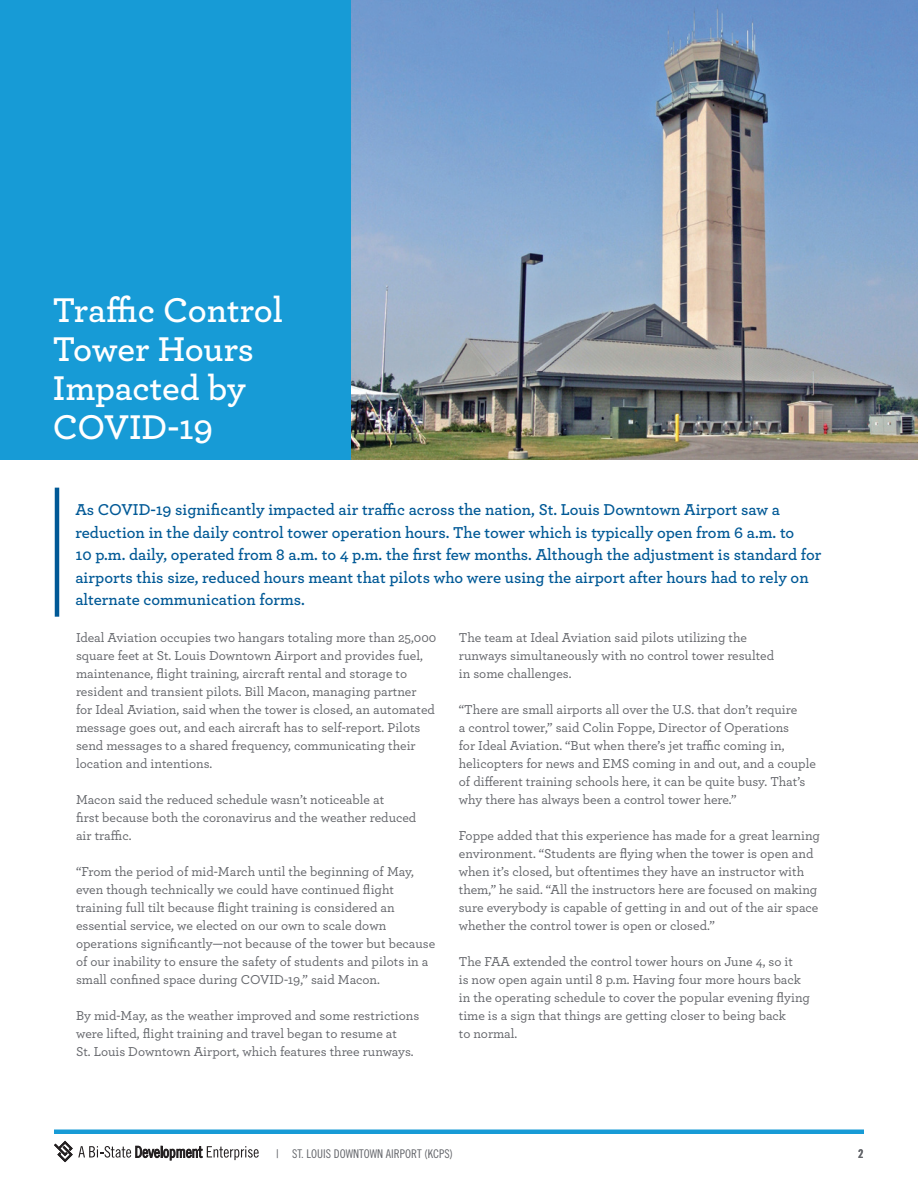
<style>
.page{position:relative;width:918px;height:1188px;background:#fff}
.page>*{position:absolute;margin:0;border:0;box-sizing:border-box;transform-origin:0 0}
.t1{font:600 36px/39px "Archer Pro";letter-spacing:-.005em;color:#fff}
.t2{font:600 16.5px/22.5px "Archer Pro";color:#005996}
.t3{font:500 13.5px/18px "Archer Pro";color:#63656a}
.t4{font:12px "Trade Gothic LT Std Cn 18";color:#63656a}
.t5{font:12px "Trade Gothic LT Std Bd Cn 20";color:#63656a}
</style>
<div class="page">
<hr style="left:54px;top:1130px;width:810px;height:4px;background:#179bd6">
<svg style="left:54px;top:1141px;width:205px;height:21px"></svg>
<div style="left:0;top:0;width:567px;height:459px;background:#179bd6"></div>
<img style="left:351px;top:0;width:567px;height:459px">
<hr style="left:55px;top:488px;width:4px;height:129px;background:#005996">
<p class="t1" style="left:53px;top:289px;width:232px">Traffic Control<br>Tower Hours<br>Impacted by<br>COVID-19</p>
<p class="t2" style="left:75px;top:498px;width:748px">As COVID-19 significantly impacted air traffic across the nation, St. Louis Downtown Airport saw a reduction in the daily control tower operation hours. The tower which is typically open from 6 a.m. to<br>10 p.m. daily, operated from 8 a.m. to 4 p.m. the first few months. Although the adjustment is standard for airports this size, reduced hours meant that pilots who were using the airport after hours had to rely on alternate communication forms.</p>
<p class="t3" style="left:76px;top:628px;width:362px">Ideal Aviation occupies two hangars totaling more than 25,000 square feet at St. Louis Downtown Airport and provides fuel, maintenance, flight training, aircraft rental and storage to resident and transient pilots. Bill Macon, managing partner<br>for Ideal Aviation, said when the tower is closed, an automated message goes out, and each aircraft has to self-report. Pilots send messages to a shared frequency, communicating their location and intentions.</p>
<p class="t3" style="left:76px;top:790px;width:342px">Macon said the reduced schedule wasn’t noticeable at<br>first because both the coronavirus and the weather reduced air traffic.</p>
<p class="t3" style="left:76px;top:862px;width:361px">“From the period of mid-March until the beginning of May, even though technically we could have continued flight training full tilt because flight training is considered an essential service, we elected on our own to scale down operations significantly—not because of the tower but because of our inability to ensure the safety of students and pilots in a small confined space during COVID-19,” said Macon.</p>
<p class="t3" style="left:76px;top:1006px;width:345px">By mid-May, as the weather improved and some restrictions were lifted, flight training and travel began to resume at<br>St. Louis Downtown Airport, which features three runways.</p>
<p class="t3" style="left:459px;top:628px;width:317px">The team at Ideal Aviation said pilots utilizing the runways simultaneously with no control tower resulted in some challenges.</p>
<p class="t3" style="left:459px;top:700px;width:359px">“There are small airports all over the U.S. that don’t require<br>a control tower,” said Colin Foppe, Director of Operations<br>for Ideal Aviation. “But when there’s jet traffic coming in, helicopters for news and EMS coming in and out, and a couple of different training schools here, it can be quite busy. That’s why there has always been a control tower here.”</p>
<p class="t3" style="left:459px;top:826px;width:363px">Foppe added that this experience has made for a great learning environment. “Students are flying when the tower is open and when it’s closed, but oftentimes they have an instructor with them,” he said. “All the instructors here are focused on making sure everybody is capable of getting in and out of the air space whether the control tower is open or closed.”</p>
<p class="t3" style="left:459px;top:952px;width:353px">The FAA extended the control tower hours on June 4, so it<br>is now open again until 8 p.m. Having four more hours back in the operating schedule to cover the popular evening flying time is a sign that things are getting closer to being back<br>to normal.</p>
<p class="t4" style="left:276px;top:1146px;width:178px">| ST. LOUIS DOWNTOWN AIRPORT (KCPS)</p>
<p class="t5" style="left:858px;top:1146px;width:7px">2</p>
</div>
